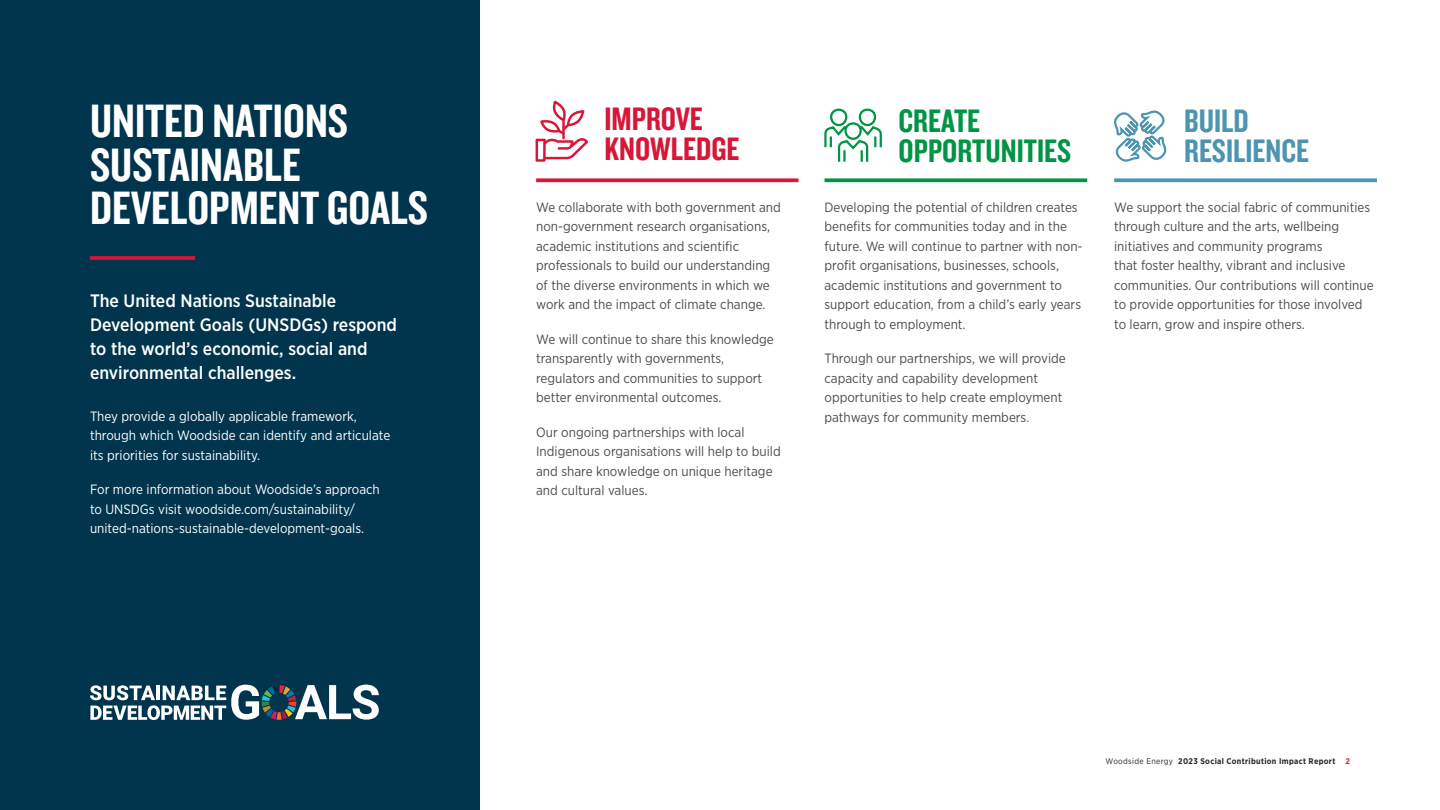
<style>
.page{position:relative;width:1440px;height:810px;background:#fff}
.page>*{position:absolute;margin:0;border:0;box-sizing:border-box;transform-origin:0 0}
.Case_Study_Headings{font:48.6px/43.2px "Knockout HTF49 Liteweight";color:#fff}
.Case_Study_Headings-2{font:33.75px/30px "Knockout HTF49 Liteweight";color:#009444}
.Case_Study_Headings-3{font:33.75px/30px "Knockout HTF49 Liteweight";color:#d71638}
.Case_Study_Headings-4{font:33.75px/30px "Knockout HTF49 Liteweight";color:#4d94b0}
.Page_Introduction{font:500 18px/24px "Gotham Narrow";color:#fff}
.Page-intro-body{font:13.5px/19.5px "Gotham Narrow";color:#4d4d4f}
.Page-intro-body-2{font:13.5px/19.5px "Gotham Narrow";color:#fff}
.t1{font:700 8.25px "Gotham Narrow";letter-spacing:.04em;color:#292829}
.s1{font-weight:400}
.s2{color:#d92b3e}
</style>
<div class="page">
<div style="left:0;top:0;width:480px;height:810px;background:#00354d"></div>
<svg style="left:90px;top:256px;width:105px;height:4px"></svg>
<svg style="left:90px;top:685px;width:289px;height:35px"></svg>
<svg style="left:536px;top:178px;width:263px;height:4px"></svg>
<svg style="left:825px;top:178px;width:262px;height:4px"></svg>
<svg style="left:1114px;top:178px;width:263px;height:4px"></svg>
<svg style="left:536px;top:101px;width:52px;height:61px"></svg>
<svg style="left:824px;top:108px;width:58px;height:54px"></svg>
<svg style="left:1114px;top:110px;width:53px;height:52px"></svg>
<p class="Case_Study_Headings" style="left:90px;top:101px;width:340px">UNITED NATIONS<br>SUSTAINABLE<br>DEVELOPMENT GOALS</p>
<p class="Page_Introduction" style="left:90px;top:288px;width:309px">The United Nations Sustainable Development Goals (UNSDGs) respond to the world’s economic, social and environmental challenges.</p>
<p class="Page-intro-body-2" style="left:90px;top:406px;width:302px">They provide a globally applicable framework, through which Woodside can identify and articulate its priorities for sustainability.</p>
<p class="Page-intro-body-2" style="left:90px;top:479px;width:291px">For more information about Woodside’s approach to UNSDGs visit woodside.com/sustainability/ united-nations-sustainable-development-goals.</p>
<p class="Case_Study_Headings-3" style="left:604px;top:105px;width:136px">IMPROVE<br>KNOWLEDGE</p>
<p class="Case_Study_Headings-2" style="left:899px;top:106px;width:174px">CREATE<br>OPPORTUNITIES</p>
<p class="Case_Study_Headings-4" style="left:1184px;top:106px;width:126px">BUILD<br>RESILIENCE</p>
<p class="Page-intro-body" style="left:536px;top:197px;width:246px">We collaborate with both government and non-government research organisations, academic institutions and scientific professionals to build our understanding of the diverse environments in which we work and the impact of climate change.</p>
<p class="Page-intro-body" style="left:536px;top:329px;width:239px">We will continue to share this knowledge transparently with governments, regulators and communities to support better environmental outcomes.</p>
<p class="Page-intro-body" style="left:536px;top:422px;width:246px">Our ongoing partnerships with local Indigenous organisations will help to build and share knowledge on unique heritage and cultural values.</p>
<p class="Page-intro-body" style="left:825px;top:197px;width:260px">Developing the potential of children creates benefits for communities today and in the future. We will continue to partner with non&shy;profit organisations, businesses, schools, academic institutions and government to support education, from a child’s early years through to employment.</p>
<p class="Page-intro-body" style="left:825px;top:349px;width:243px">Through our partnerships, we will provide capacity and capability development opportunities to help create employment pathways for community members.</p>
<p class="Page-intro-body" style="left:1114px;top:197px;width:261px">We support the social fabric of communities through culture and the arts, wellbeing initiatives and community programs<br>that foster healthy, vibrant and inclusive communities. Our contributions will continue to provide opportunities for those involved to learn, grow and inspire others.</p>
<p class="t1" style="left:1106px;top:756px;width:246px"><span class="s1">Woodside Energy</span> 2023 Social Contribution Impact Report <span class="s2">2</span></p>
</div>
